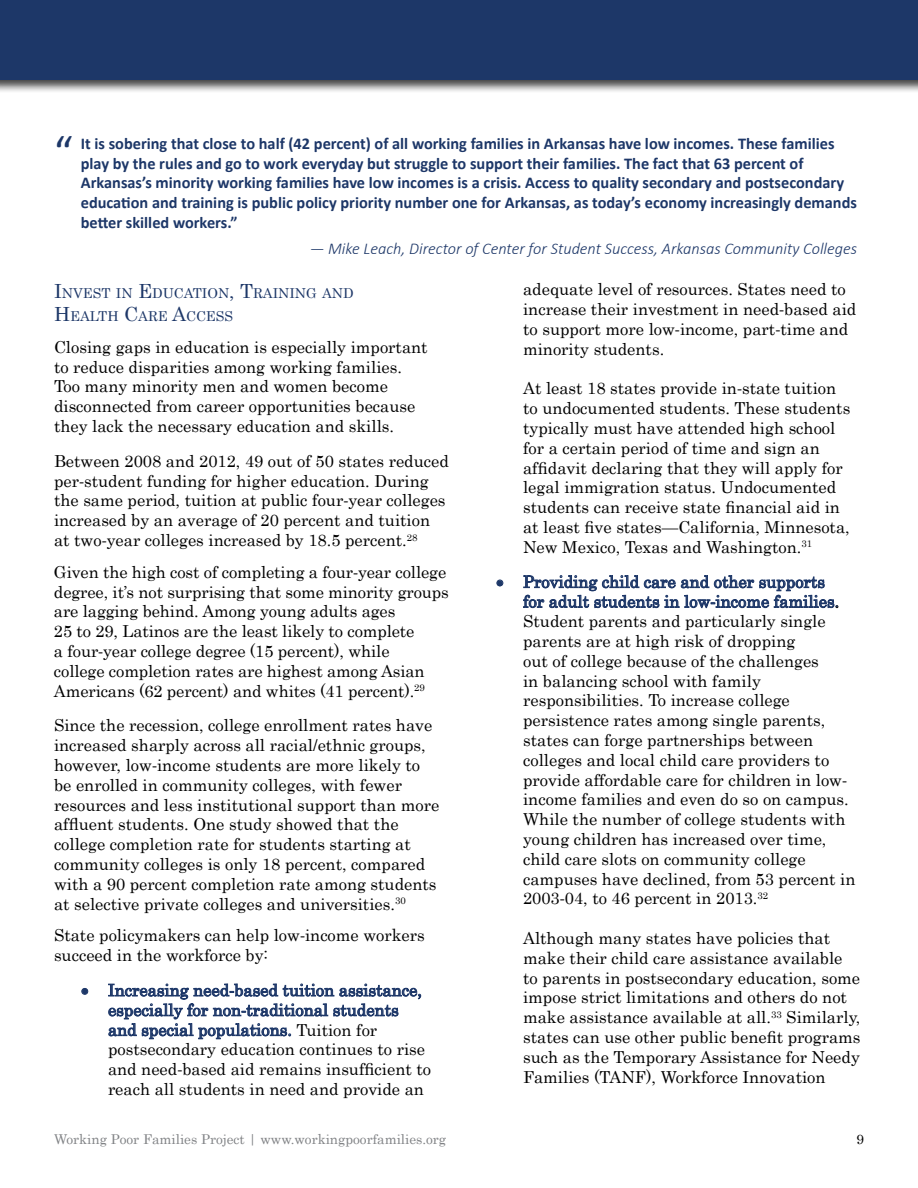
<style>
.page{position:relative;width:918px;height:1188px;background:#fff}
.page>*{position:absolute;margin:0;border:0;box-sizing:border-box;transform-origin:0 0}
.t1{font:45px "Calibri";color:#1d3768}
.t2{font:16.5px/19.8px "Century";color:#000}
.t3{font:700 16.5px/19.8px "Calibri";color:#1d3768}
.t4{font:italic 300 16.5px "Calibri";color:#1d3768}
.t5{font:13.65px/23.4px "Century";color:#1d3768}
.t6{font:13.5px "Century";color:#808285}
.t7{font:13.5px "Century";color:#000}
.s1{font-size:19.5px}
.s2{font-family:"Calibri"}
.s3{color:#1d3768}
.s4{font-family:"Calibri";color:#1d3768}
</style>
<div class="page">
<div style="left:0;top:0;width:918px;height:93px;background:#000;opacity:.75"></div>
<div style="left:0;top:0;width:918px;height:80px;background:#1d3768"></div>
<svg style="left:109px;top:984px;width:312px;height:55px"></svg>
<svg style="left:523px;top:575px;width:315px;height:33px"></svg>
<svg style="left:82px;top:988px;width:7px;height:7px"></svg>
<svg style="left:497px;top:580px;width:7px;height:7px"></svg>
<h1 class="t1" style="left:54px;top:121px;width:20px">“</h1>
<p class="t3" style="left:81px;top:133px;width:778px">It is sobering that close to half (42 percent) of all working families in Arkansas have low incomes. These families play by the rules and go to work everyday but struggle to support their families. The fact that 63 percent of Arkansas’s minority working families have low incomes is a crisis. Access to quality secondary and postsecondary education and training is public policy priority number one for Arkansas, as today’s economy increasingly demands better skilled workers.”</p>
<p class="t4" style="left:310px;top:238px;width:549px">— Mike Leach, Director of Center for Student Success, Arkansas Community Colleges</p>
<p class="t5" style="left:54px;top:280px;width:300px"><span class="s1">I</span>NVEST IN <span class="s1">E</span>DUCATION<span class="s1">, T</span>RAINING AND<br><span class="s1">H</span>EALTH <span class="s1">C</span>ARE <span class="s1">A</span>CCESS</p>
<p class="t2" style="left:54px;top:336px;width:375px">Closing gaps in education is especially important to reduce disparities among working families.<br>Too many minority men and women become disconnected from career opportunities because they lack the necessary education and skills.</p>
<p class="t2" style="left:54px;top:450px;width:396px">Between 2008 and 2012, 49 out of 50 states reduced per<span class="s2">-</span>student funding for higher education. During the same period, tuition at public four<span class="s2">-</span>year colleges increased by an average of 20 percent and tuition at two<span class="s2">-</span>year colleges increased by 18.5 percent.<sup>28</sup></p>
<p class="t2" style="left:54px;top:561px;width:396px">Given the high cost of completing a four<span class="s2">-</span>year college degree, it’s not surprising that some minority groups are lagging behind. Among young adults ages<br>25 to 29, Latinos are the least likely to complete<br>a four<span class="s2">-</span>year college degree (15 percent), while<br>college completion rates are highest among Asian Americans (62 percent) and whites (41 percent).<sup>29</sup></p>
<p class="t2" style="left:54px;top:714px;width:387px">Since the recession, college enrollment rates have increased sharply across all racial/ethnic groups, however, low<span class="s2">-</span>income students are more likely to be enrolled in community colleges, with fewer resources and less institutional support than more affluent students. One study showed that the college completion rate for students starting at community colleges is only 18 percent, compared with a 90 percent completion rate among students at selective private colleges and universities.<sup>30</sup></p>
<p class="t2" style="left:54px;top:924px;width:372px">State policymakers can help low<span class="s2">-</span>income workers succeed in the workforce by:</p>
<p class="t2" style="left:108px;top:979px;width:325px;text-indent:-27px"><span class="s3">• Increasing need</span><span class="s4">-</span><span class="s3">based tuition assistance, especially for non</span><span class="s4">-</span><span class="s3">traditional students and special populations.</span> Tuition for postsecondary education continues to rise and need<span class="s2">-</span>based aid remains insufficient to reach all students in need and provide an</p>
<p class="t2" style="left:523px;top:278px;width:335px">adequate level of resources. States need to increase their investment in need<span class="s2">-</span>based aid to support more low<span class="s2">-</span>income, part<span class="s2">-</span>time and minority students.</p>
<p class="t2" style="left:523px;top:377px;width:329px">At least 18 states provide in<span class="s2">-</span>state tuition to undocumented students. These students typically must have attended high school for a certain period of time and sign an affidavit declaring that they will apply for legal immigration status. Undocumented students can receive state financial aid in at least five states—California, Minnesota, New Mexico, Texas and Washington.<sup>31</sup></p>
<p class="t2" style="left:523px;top:570px;width:334px;text-indent:-27px"><span class="s3">• Providing child care and other supports<br>for adult students in low</span><span class="s4">-</span><span class="s3">income families.<br></span>Student parents and particularly single parents are at high risk of dropping<br>out of college because of the challenges<br>in balancing school with family responsibilities. To increase college persistence rates among single parents, states can forge partnerships between colleges and local child care providers to provide affordable care for children in low&shy;income families and even do so on campus.<br>While the number of college students with young children has increased over time, child care slots on community college campuses have declined, from 53 percent in 2003<span class="s2">-</span>04, to 46 percent in 2013.<sup>32</sup></p>
<p class="t2" style="left:523px;top:927px;width:339px">Although many states have policies that make their child care assistance available to parents in postsecondary education, some impose strict limitations and others do not make assistance available at all.<sup>33</sup> Similarly, states can use other public benefit programs such as the Temporary Assistance for Needy Families (TANF), Workforce Innovation</p>
<p class="t6" style="left:54px;top:1128px;width:394px">Working Poor Families Project | www.workingpoorfamilies.org</p>
<p class="t7" style="left:856px;top:1128px;width:9px">9</p>
</div>
